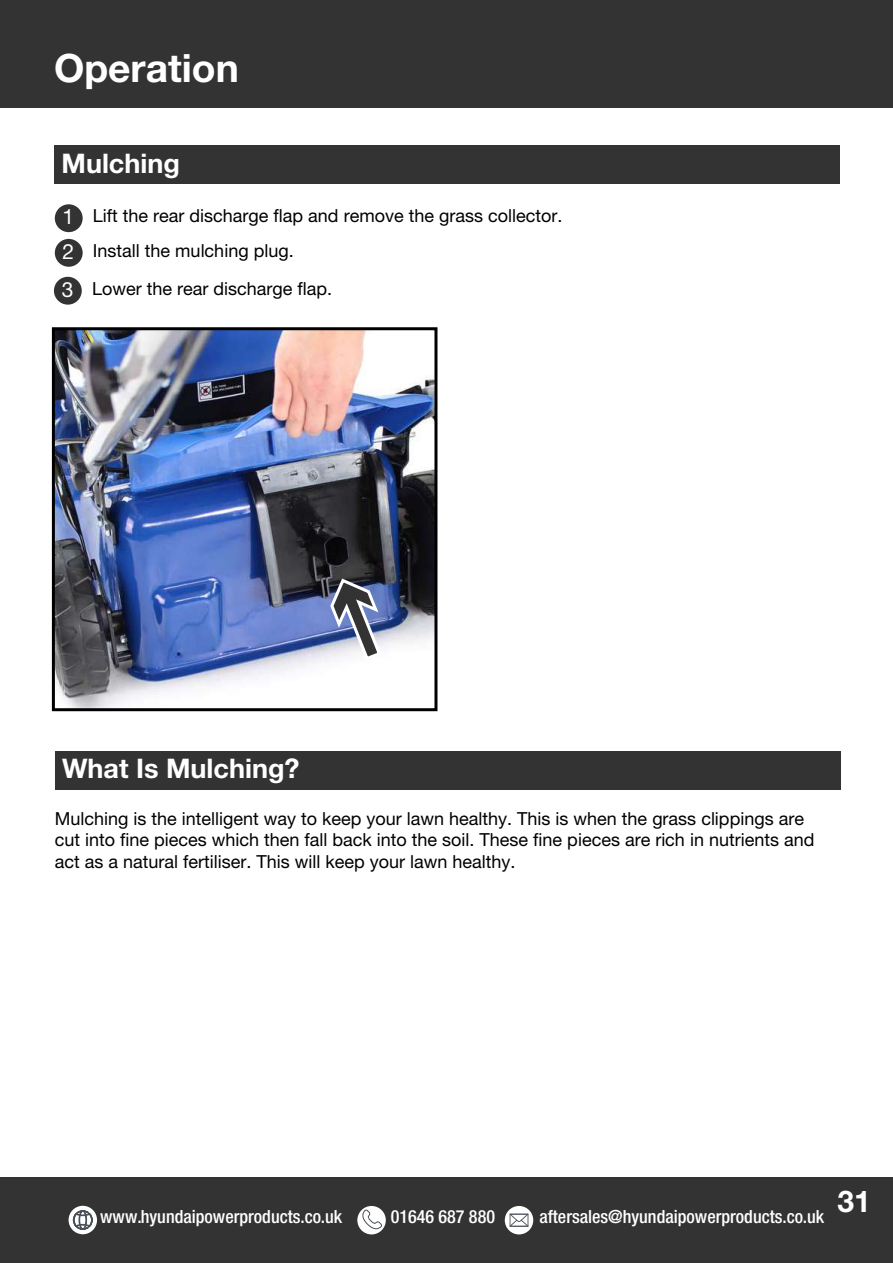
<style>
.page{position:relative;width:893px;height:1263px;background:#fff}
.page>*{position:absolute;margin:0;border:0;box-sizing:border-box;transform-origin:0 0}
.t1{font:700 39px "Helvetica Neue LT Pro";color:#fff}
.t2{font:700 30px "Helvetica Neue LT Pro";color:#fff}
.t3{font:700 27px "Helvetica Neue LT Pro";color:#fff}
.t4{font:21px "Helvetica Neue LT Pro";color:#fff}
.t5{font:500 condensed 18.15px "Helvetica Neue LT Pro";color:#fff}
.t6{font:18px/21.6px "Helvetica Neue LT Pro";color:#000}
.s1{font-size:21px;color:#fff}
</style>
<div class="page">
<div style="left:0;top:1178px;width:893px;height:85px;background:#323332"></div>
<div style="left:69px;top:1206px;width:28px;height:28px;background:#fff;border-radius:50%"></div>
<svg style="left:505px;top:1206px;width:28px;height:28px"></svg>
<svg style="left:510px;top:1214px;width:18px;height:13px"></svg>
<div style="left:357px;top:1206px;width:29px;height:28px;background:#fff;border-radius:50%"></div>
<svg style="left:73px;top:1210px;width:20px;height:20px"></svg>
<svg style="left:360px;top:1208px;width:22px;height:21px"></svg>
<div style="left:0;top:0;width:893px;height:107px;background:#323332"></div>
<div style="left:54px;top:145px;width:786px;height:39px;background:#323332"></div>
<div style="left:55px;top:204px;width:28px;height:28px;background:#323332;border-radius:50%"></div>
<div style="left:55px;top:239px;width:28px;height:28px;background:#323332;border-radius:50%"></div>
<div style="left:54px;top:277px;width:28px;height:28px;background:#323332;border-radius:50%"></div>
<img style="left:56px;top:331px;width:377px;height:376px">
<div style="left:52px;top:327px;width:385px;height:384px;border:3px solid #000"></div>
<svg style="left:329px;top:576px;width:54px;height:86px"></svg>
<div style="left:55px;top:750px;width:785px;height:39px;background:#323332"></div>
<h1 class="t1" style="left:54px;top:44px;width:186px">Operation</h1>
<h3 class="t3" style="left:62px;top:146px;width:120px">Mulching</h3>
<p class="t4" style="left:63px;top:204px;width:13px">1</p>
<p class="t6" style="left:62px;top:231px;width:272px;line-height:38px"><span class="s1">2</span> Install the mulching plug.<br><span class="s1">3</span> Lower the rear discharge flap.</p>
<p class="t6" style="left:93px;top:205px;width:471px">Lift the rear discharge flap and remove the grass collector.</p>
<h3 class="t3" style="left:62px;top:752px;width:239px">What Is Mulching?</h3>
<p class="t6" style="left:55px;top:807px;width:761px">Mulching is the intelligent way to keep your lawn healthy. This is when the grass clippings are cut into fine pieces which then fall back into the soil. These fine pieces are rich in nutrients and act as a natural fertiliser. This will keep your lawn healthy.</p>
<p class="t5" style="left:100px;top:1206px;width:244px">www.hyundaipowerproducts.co.uk</p>
<p class="t5" style="left:391px;top:1206px;width:106px">01646 687 880</p>
<p class="t5" style="left:539px;top:1206px;width:286px">aftersales@hyundaipowerproducts.co.uk</p>
<h2 class="t2" style="left:837px;top:1182px;width:35px">31</h2>
</div>
